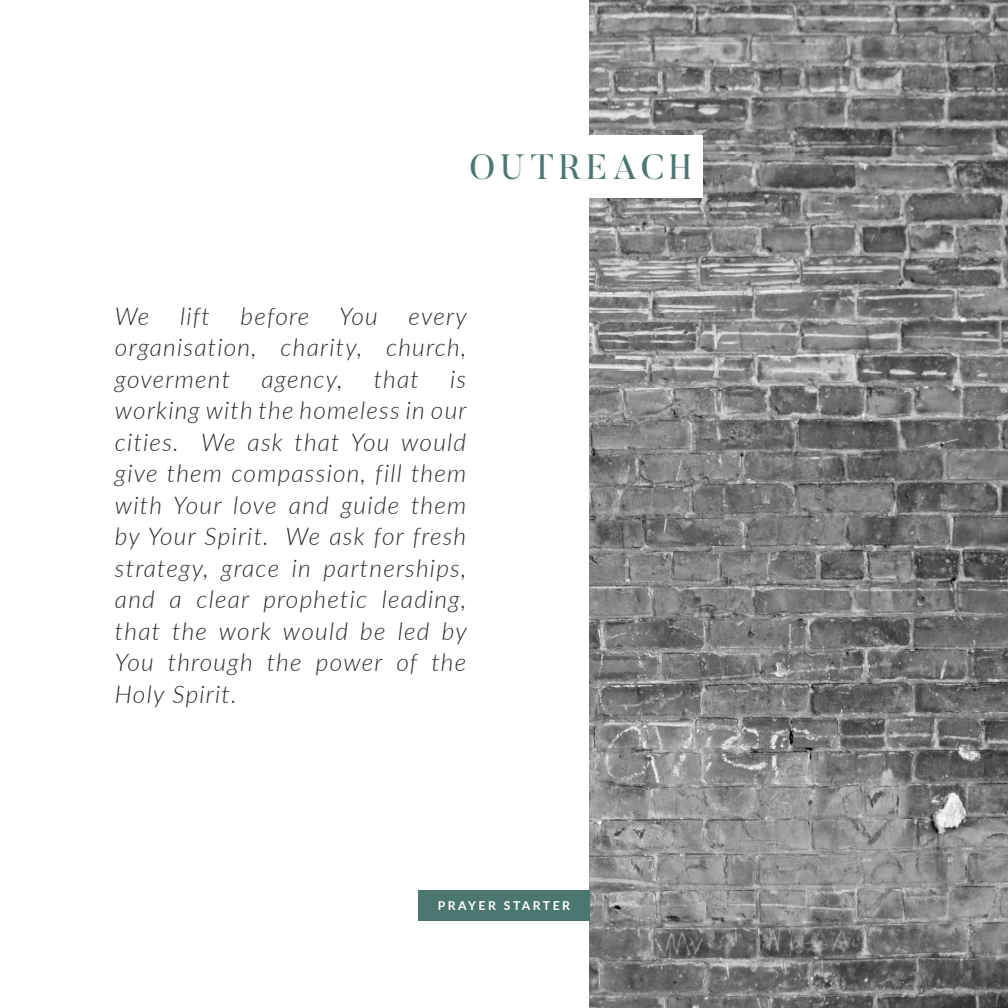
<style>
.page{position:relative;width:1008px;height:1008px;background:#fff}
.page>*{position:absolute;margin:0;border:0;box-sizing:border-box;transform-origin:0 0}
.H1__Center{font:35px "Butler";letter-spacing:.15em;color:#4a7870}
.Body_Copy__Indent{font:italic 300 24.5px/31.5px "Lato";letter-spacing:.05em;color:#2b2b2b;text-align:justify}
.Caption_2__Center{font:700 12.25px "Lato";letter-spacing:.2em;color:#fff}
</style>
<div class="page">
<img style="left:590px;top:0;width:418px;height:1008px">
<div style="left:340px;top:135px;width:364px;height:63px;background:#fff"></div>
<div style="left:418px;top:890px;width:172px;height:30px;background:#4a7870"></div>
<p class="H1__Center" style="left:469px;top:145px;width:223px">OUTREACH</p>
<p class="Body_Copy__Indent" style="left:115px;top:299px;width:36px">We</p>
<p class="Body_Copy__Indent" style="left:180px;top:299px;width:31px">lift</p>
<p class="Body_Copy__Indent" style="left:241px;top:299px;width:139px">before You</p>
<p class="Body_Copy__Indent" style="left:115px;top:299px;width:353px;text-indent:294px">every organisation, charity, church, goverment</p>
<p class="Body_Copy__Indent" style="left:261px;top:362px;width:83px">agency,</p>
<p class="Body_Copy__Indent" style="left:374px;top:362px;width:47px">that</p>
<p class="Body_Copy__Indent" style="left:115px;top:362px;width:353px;text-indent:335px">is working with the homeless in our cities. We ask that You would give them compassion, fill them with Your love and guide them by Your Spirit. We ask for fresh strategy, grace in partnerships, and a clear prophetic leading, that the work would be led by You through the power of the Holy Spirit.</p>
<p class="Caption_2__Center" style="left:438px;top:897px;width:134px">PRAYER STARTER</p>
</div>
